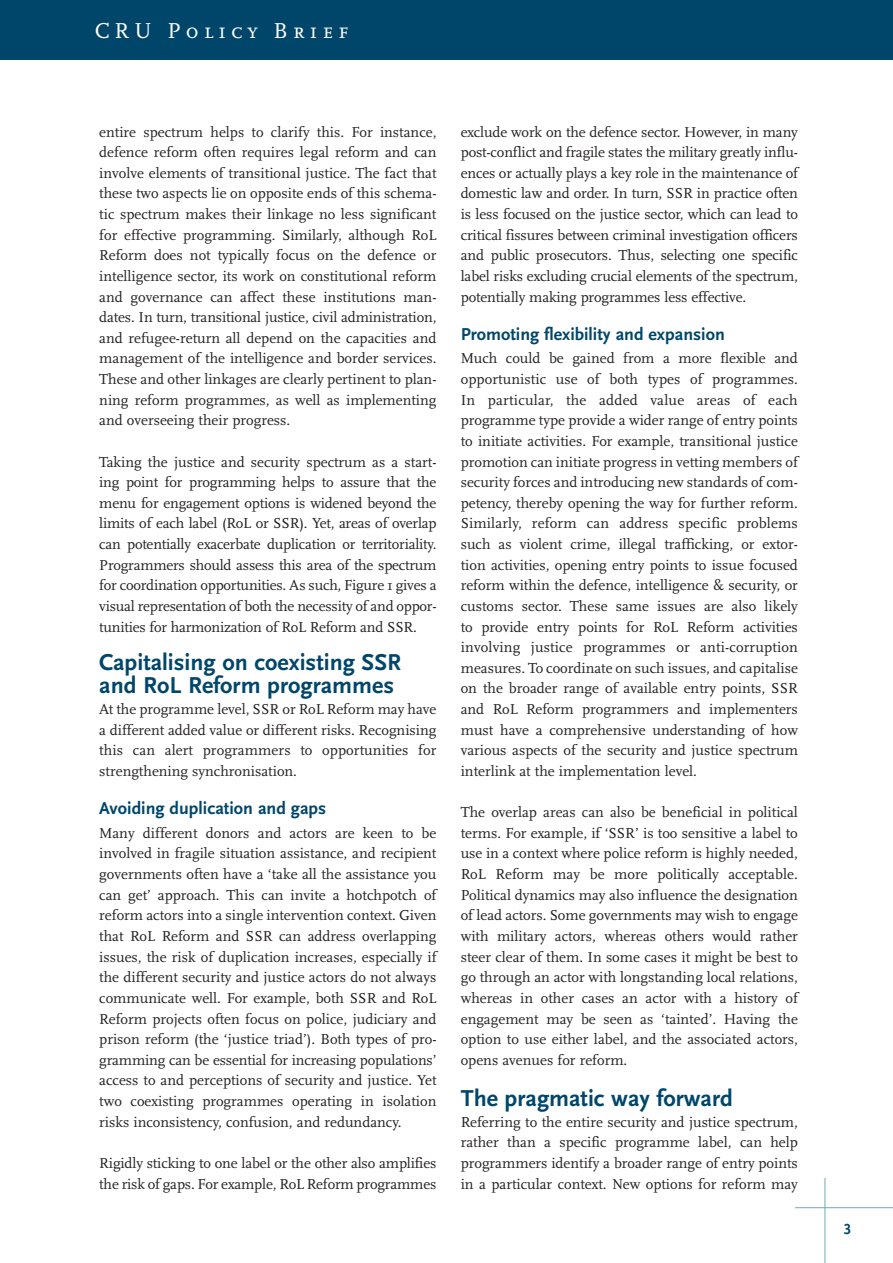
<style>
.page{position:relative;width:893px;height:1263px;background:#fff}
.page>*{position:absolute;margin:0;border:0;box-sizing:border-box;transform-origin:0 0}
._1_Tussenkop{font:700 24px "Scala Sans";color:#00466b}
.Standaard{font:22.5px "Scala Caps";letter-spacing:.215em;color:#fff}
._2_Tussenkopje{font:700 18px "Scala Sans";color:#00466b}
.platte_tekst{font:15px/20.7px "Scala";color:#231f20;text-align:justify}
.Normaal{font:700 15px "Officina San ITC";color:#00466b}
</style>
<div class="page">
<div style="left:0;top:0;width:893px;height:60px;background:#00466b"></div>
<hr style="left:795px;top:1207px;width:98px;height:1px;background:#6fabb2">
<hr style="left:825px;top:1178px;width:1px;height:85px;background:#6fabb2">
<p class="Standaard" style="left:95px;top:18px;width:255px">CRU Policy Brief</p>
<p class="platte_tekst" style="left:99px;top:122px;width:339px">entire spectrum helps to clarify this. For instance, defence reform often requires legal reform and can involve elements of transitional justice. The fact that these two aspects lie on opposite ends of this schema&shy;tic spectrum makes their linkage no less significant for effective programming. Similarly, although RoL Reform does not typically focus on the defence or intelligence sector, its work on constitutional reform and governance can affect these institutions man&shy;dates. In turn, transitional justice, civil administration, and refugee-return all depend on the capacities and management of the intelligence and border services.<br>These and other linkages are clearly pertinent to plan&shy;ning reform programmes, as well as implementing and overseeing their progress.</p>
<p class="platte_tekst" style="left:99px;top:452px;width:339px">Taking the justice and security spectrum as a start&shy;ing point for programming helps to assure that the menu for engagement options is widened beyond the limits of each label (RoL or SSR). Yet, areas of overlap can potentially exacerbate duplication or territoriality.<br>Programmers should assess this area of the spectrum for coordination opportunities. As such, Figure 1 gives a visual representation of both the necessity of and oppor&shy;tunities for harmonization of RoL Reform and SSR.</p>
<p class="_1_Tussenkop" style="left:99px;top:649px;width:303px">Capitalising on coexisting SSR</p>
<p class="_1_Tussenkop" style="left:99px;top:673px;width:296px">and RoL Reform programmes</p>
<p class="platte_tekst" style="left:99px;top:699px;width:339px">At the programme level, SSR or RoL Reform may have a different added value or different risks. Recognising this can alert programmers to opportunities for strengthening synchronisation.</p>
<p class="_2_Tussenkopje" style="left:99px;top:799px;width:228px">Avoiding duplication and gaps</p>
<p class="platte_tekst" style="left:99px;top:823px;width:339px">Many different donors and actors are keen to be involved in fragile situation assistance, and recipient governments often have a ‘take all the assistance you can get’ approach. This can invite a hotchpotch of reform actors into a single intervention context. Given that RoL Reform and SSR can address overlapping issues, the risk of duplication increases, especially if the different security and justice actors do not always communicate well. For example, both SSR and RoL Reform projects often focus on police, judiciary and prison reform (the ‘justice triad’). Both types of pro&shy;gramming can be essential for increasing populations’ access to and perceptions of security and justice. Yet two coexisting programmes operating in isolation risks inconsistency, confusion, and redundancy.</p>
<p class="platte_tekst" style="left:99px;top:1153px;width:339px">Rigidly sticking to one label or the other also amplifies the risk of gaps. For example, RoL Reform programmes</p>
<p class="platte_tekst" style="left:461px;top:122px;width:339px">exclude work on the defence sector. However, in many post-conflict and fragile states the military greatly influ&shy;ences or actually plays a key role in the maintenance of domestic law and order. In turn, SSR in practice often is less focused on the justice sector, which can lead to critical fissures between criminal investigation officers and public prosecutors. Thus, selecting one specific label risks excluding crucial elements of the spectrum, potentially making programmes less effective.</p>
<p class="_2_Tussenkopje" style="left:461px;top:324px;width:266px">Promoting flexibility and expansion</p>
<p class="platte_tekst" style="left:461px;top:348px;width:339px">Much could be gained from a more flexible and opportunistic use of both types of programmes.<br>In particular, the added value areas of each programme type provide a wider range of entry points to initiate activities. For example, transitional justice promotion can initiate progress in vetting members of security forces and introducing new standards of com&shy;petency, thereby opening the way for further reform.<br>Similarly, reform can address specific problems such as violent crime, illegal trafficking, or extor&shy;tion activities, opening entry points to issue focused reform within the defence, intelligence &amp; security, or customs sector. These same issues are also likely to provide entry points for RoL Reform activities involving justice programmes or anti-corruption measures. To coordinate on such issues, and capitalise on the broader range of available entry points, SSR and RoL Reform programmers and implementers must have a comprehensive understanding of how various aspects of the security and justice spectrum interlink at the implementation level.</p>
<p class="platte_tekst" style="left:461px;top:802px;width:339px">The overlap areas can also be beneficial in political terms. For example, if ‘SSR’ is too sensitive a label to use in a context where police reform is highly needed, RoL Reform may be more politically acceptable.<br>Political dynamics may also influence the designation of lead actors. Some governments may wish to engage with military actors, whereas others would rather steer clear of them. In some cases it might be best to go through an actor with longstanding local relations, whereas in other cases an actor with a history of engagement may be seen as ‘tainted’. Having the option to use either label, and the associated actors, opens avenues for reform.</p>
<p class="_1_Tussenkop" style="left:461px;top:1085px;width:274px">The pragmatic way forward</p>
<p class="platte_tekst" style="left:461px;top:1112px;width:339px">Referring to the entire security and justice spectrum, rather than a specific programme label, can help programmers identify a broader range of entry points in a particular context. New options for reform may</p>
<p class="Normaal" style="left:843px;top:1219px;width:10px">3</p>
</div>
